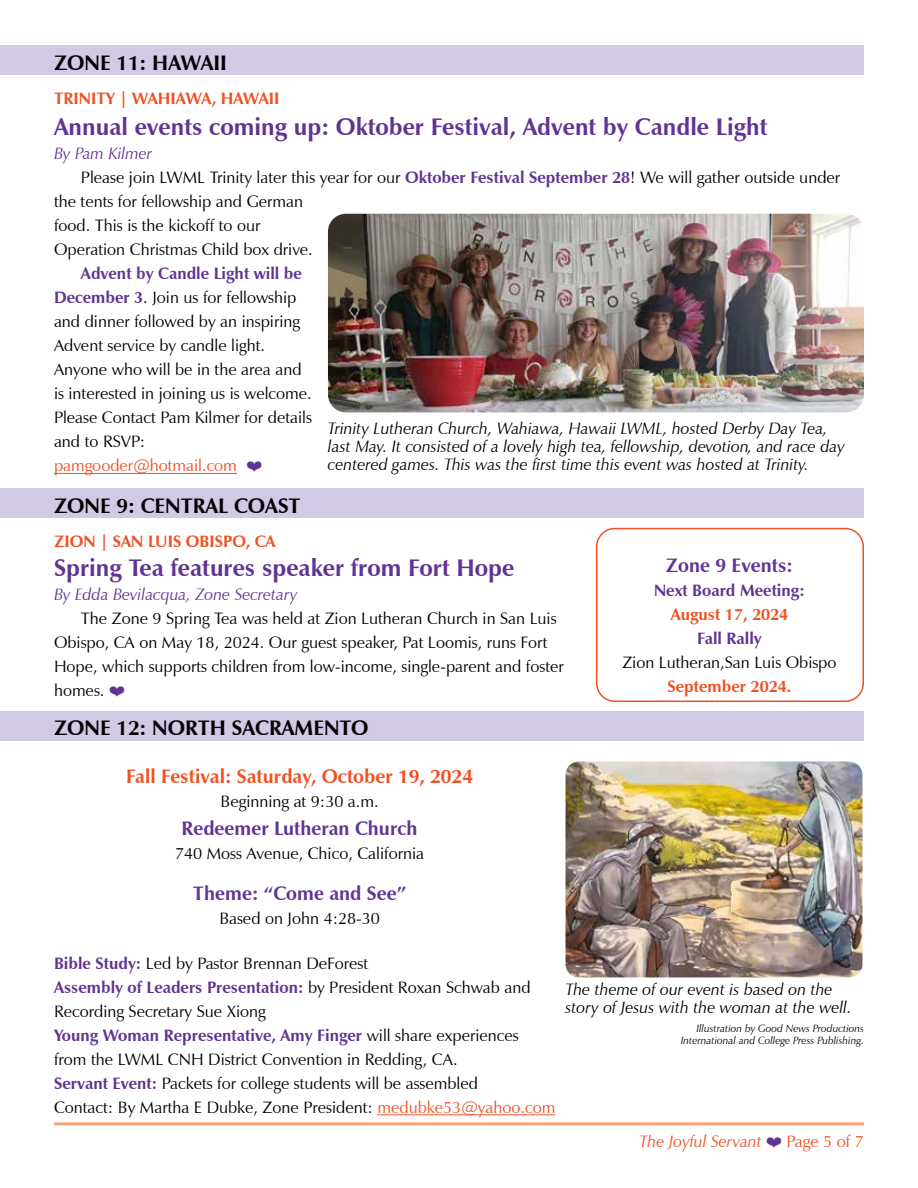
<style>
.page{position:relative;width:918px;height:1188px;background:#fff}
.page>*{position:absolute;margin:0;border:0;box-sizing:border-box;transform-origin:0 0}
.t1{font:700 24px "Zapf Humanist 601 BT";color:#613393}
.t2{font:700 21px "Zapf Humanist 601 BT";color:#000}
.t3{font:700 19.5px "Zapf Humanist 601 BT";color:#613393}
.t4{font:700 19.5px "Zapf Humanist 601 BT";color:#f05123}
.t5{font:16.5px/24px "Zapf Humanist 601 BT";color:#000}
.t6{font:italic 16.5px/18px "Zapf Humanist 601 BT";color:#000}
.t7{font:700 16.5px "Zapf Humanist 601 BT";color:#f05123}
.t8{font:italic 16.5px "Zapf Humanist 601 BT";color:#613393}
.t9{font:16.5px "Zapf Humanist 601 BT";color:#f05123}
.t10{font:700 16.5px "Zapf Humanist 601 BT";color:#613393}
.t11{font:italic 16.5px "Zapf Humanist 601 BT";color:#f05123}
.t12{font:italic 10.5px/12px "Zapf Humanist 601 BT";color:#000;text-align:right}
.s1{font-weight:700;color:#613393}
.s2{color:#f05123}
</style>
<div class="page">
<div style="left:0;top:46px;width:864px;height:29px;background:#d2c9e4"></div>
<hr style="left:54px;top:473px;width:183px;height:1px;background:#f05123">
<div style="left:0;top:489px;width:864px;height:29px;background:#d2c9e4"></div>
<img style="left:328px;top:214px;width:536px;height:198px">
<div style="left:596px;top:528px;width:268px;height:174px;border:2px solid #f05123;border-radius:18px"></div>
<div style="left:0;top:711px;width:864px;height:29px;background:#d2c9e4"></div>
<hr style="left:54px;top:1122px;width:810px;height:3px;background:#f8a57e">
<hr style="left:377px;top:1114px;width:178px;height:1px;background:#f05123">
<img style="left:566px;top:761px;width:296px;height:216px">
<p class="t2" style="left:54px;top:50px;width:175px">ZONE 11: HAWAII</p>
<p class="t7" style="left:54px;top:89px;width:227px">TRINITY | WAHIAWA, HAWAII</p>
<h1 class="t1" style="left:54px;top:112px;width:715px">Annual events coming up: Oktober Festival, Advent by Candle Light</h1>
<p class="t8" style="left:54px;top:143px;width:100px">By Pam Kilmer</p>
<p class="t5" style="left:81px;top:166px;width:761px">Please join LWML Trinity later this year for our <span class="s1">Oktober Festival September 28</span>! We will gather outside under</p>
<p class="t5" style="left:54px;top:190px;width:251px">the tents for fellowship and German</p>
<p class="t5" style="left:54px;top:214px;width:208px">food. This is the kickoff to our</p>
<p class="t5" style="left:54px;top:238px;width:260px">Operation Christmas Child box drive.</p>
<p class="t5" style="left:54px;top:262px;width:259px;text-indent:27px"><span class="s1">Advent by Candle Light will be<br>December 3</span>. Join us for fellowship and dinner followed by an inspiring<br>Advent service by candle light.<br>Anyone who will be in the area and is interested in joining us is welcome.<br>Please Contact Pam Kilmer for details and to RSVP:</p>
<p class="t9" style="left:54px;top:455px;width:184px">pamgooder@hotmail.com</p>
<p class="t2" style="left:54px;top:492px;width:248px">ZONE 9: CENTRAL COAST</p>
<p class="t7" style="left:54px;top:531px;width:223px">ZION | SAN LUIS OBISPO, CA</p>
<h1 class="t1" style="left:54px;top:553px;width:462px">Spring Tea features speaker from Fort Hope</h1>
<p class="t8" style="left:54px;top:585px;width:245px">By Edda Bevilacqua, Zone Secretary</p>
<p class="t5" style="left:54px;top:607px;width:511px;text-indent:27px">The Zone 9 Spring Tea was held at Zion Lutheran Church in San Luis Obispo, CA on May 18, 2024. Our guest speaker, Pat Loomis, runs Fort Hope, which supports children from low-income, single-parent and foster homes.</p>
<p class="t6" style="left:328px;top:419px;width:518px">Trinity Lutheran Church, Wahiawa, Hawaii LWML, hosted Derby Day Tea, last May. It consisted of a lovely high tea, fellowship, devotion, and race day centered games. This was the first time this event was hosted at Trinity.</p>
<p class="t3" style="left:666px;top:553px;width:129px">Zone 9 Events:</p>
<p class="t10" style="left:654px;top:580px;width:152px">Next Board Meeting:</p>
<p class="t7" style="left:671px;top:604px;width:119px">August 17, 2024</p>
<p class="t10" style="left:697px;top:628px;width:66px">Fall Rally</p>
<p class="t5" style="left:622px;top:650px;width:216px">Zion Lutheran,San Luis Obispo</p>
<p class="t7" style="left:668px;top:676px;width:125px">September 2024.</p>
<p class="t2" style="left:54px;top:715px;width:316px">ZONE 12: NORTH SACRAMENTO</p>
<p class="t4" style="left:126px;top:765px;width:348px">Fall Festival: Saturday, October 19, 2024</p>
<p class="t5" style="left:221px;top:790px;width:159px">Beginning at 9:30 a.m.</p>
<p class="t3" style="left:182px;top:816px;width:238px">Redeemer Lutheran Church</p>
<p class="t5" style="left:175px;top:841px;width:251px">740 Moss Avenue, Chico, California</p>
<p class="t3" style="left:193px;top:882px;width:215px">Theme: “Come and See”</p>
<p class="t5" style="left:219px;top:907px;width:162px">Based on John 4:28-30</p>
<p class="t5" style="left:54px;top:951px;width:503px"><span class="s1">Bible Study:</span> Led by Pastor Brennan DeForest<br><span class="s1">Assembly of Leaders Presentation:</span> by President Roxan Schwab and Recording Secretary Sue Xiong<br><span class="s1">Young Woman Representative, Amy Finger</span> will share experiences from the LWML CNH District Convention in Redding, CA.<br><span class="s1">Servant Event:</span> Packets for college students will be assembled<br>Contact: By Martha E Dubke, Zone President: <span class="s2">medubke53@yahoo.com</span></p>
<p class="t6" style="left:566px;top:980px;width:288px">The theme of our event is based on the story of Jesus with the woman at the well.</p>
<p class="t12" style="left:681px;top:1022px;width:185px">Illustration by Good News Productions<br>International and College Press Publishing.</p>
<p class="t11" style="left:640px;top:1131px;width:124px">The Joyful Servant</p>
<p class="t9" style="left:787px;top:1131px;width:79px">Page 5 of 7</p>
</div>
